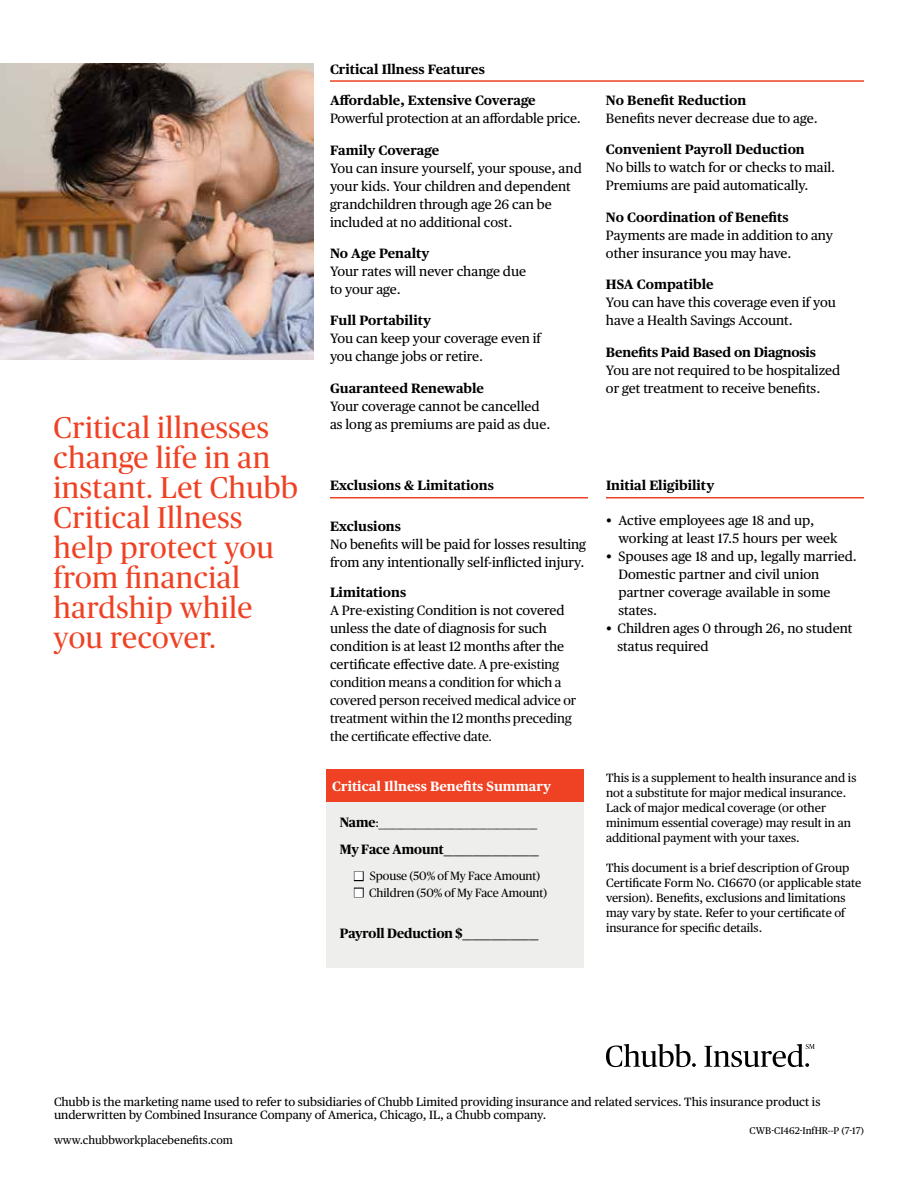
<style>
.page{position:relative;width:918px;height:1188px;background:#fff}
.page>*{position:absolute;margin:0;border:0;box-sizing:border-box;transform-origin:0 0}
.t1{font:30px/30px "Chubb Publico";letter-spacing:.015em;color:#ef4123}
.t2{font:13.5px/18px "Chubb Publico Text";color:#000}
.t3{font:700 13.5px "Chubb Publico Text";color:#000}
.t4{font:13.5px/18px "Chubb Publico";color:#000}
.t5{font:700 13.5px/27.2px "Chubb Publico";color:#000}
.t6{font:700 13.5px "Chubb Publico Text";color:#fff}
.t7{font:12px/15px "Chubb Publico Text";color:#000}
.t8{font:12px "Chubb Publico";color:#000}
.t9{font:11.25px "Chubb Publico Text";color:#000}
.t10{font:9.75px "Chubb Publico Text";color:#000}
.s1{font-family:"Chubb Publico"}
.s2{font-weight:400}
.s3{font-family:"Chubb Publico Text";color:#fff}
</style>
<div class="page">
<hr style="left:917px;top:288px;width:1px;height:792px;background:#ef4123">
<svg style="left:606px;top:1044px;width:90px;height:23px"></svg>
<svg style="left:704px;top:1044px;width:111px;height:23px"></svg>
<hr style="left:330px;top:80px;width:534px;height:2px;background:#ef4123">
<div style="left:326px;top:769px;width:258px;height:198px;background:#eeeeed"></div>
<div style="left:326px;top:769px;width:258px;height:33px;background:#ef4123"></div>
<div style="left:354px;top:871px;width:10px;height:10px;border:2px solid #000"></div>
<div style="left:354px;top:888px;width:10px;height:9px;border:2px solid #000"></div>
<hr style="left:330px;top:497px;width:258px;height:1px;background:#ef4123">
<hr style="left:606px;top:497px;width:258px;height:1px;background:#ef4123">
<img style="left:0;top:63px;width:313px;height:297px">
<h1 class="t1" style="left:54px;top:411px;width:246px">Critical illnesses change life in an instant. Let Chubb<br>Critical Illness help protect you from financial hardship while you recover.</h1>
<p class="t3" style="left:330px;top:58px;width:157px">Critical Illness Features</p>
<p class="t3" style="left:330px;top:90px;width:207px">Affordable, Extensive Coverage</p>
<p class="t2" style="left:330px;top:109px;width:252px">Powerful protection at an affordable price.</p>
<p class="t3" style="left:330px;top:139px;width:111px">Family Coverage</p>
<p class="t2" style="left:330px;top:158px;width:253px">You can insure yourself, your spouse, and your kids. Your children and dependent grandchildren through age 26 can be included at no additional cost.</p>
<p class="t3" style="left:330px;top:243px;width:101px">No Age Penalty</p>
<p class="t2" style="left:330px;top:261px;width:198px">Your rates will never change due to your age.</p>
<p class="t3" style="left:330px;top:310px;width:103px">Full Portability</p>
<p class="t2" style="left:330px;top:329px;width:212px">You can keep your coverage even if you change jobs or retire.</p>
<p class="t3" style="left:330px;top:378px;width:156px">Guaranteed Renewable</p>
<p class="t2" style="left:330px;top:396px;width:222px">Your coverage cannot be cancelled as long as premiums are paid as due.</p>
<p class="t3" style="left:330px;top:475px;width:165px">Exclusions &amp; Limitations</p>
<p class="t3" style="left:330px;top:516px;width:73px">Exclusions</p>
<p class="t2" style="left:330px;top:535px;width:258px">No benefits will be paid for losses resulting from any intentionally self-inflicted injury.</p>
<p class="t3" style="left:330px;top:582px;width:78px">Limitations</p>
<p class="t2" style="left:330px;top:600px;width:236px">A Pre-existing Condition is not covered unless the date of diagnosis for such condition is at least 12 months after the certificate effective dat<span class="s1">e. A pre-existing</span></p>
<p class="t4" style="left:330px;top:672px;width:248px">condition means a condition for which a covered person received medical advice or treatment within the 12 months preceding the certificate effective date.</p>
<p class="t6" style="left:332px;top:775px;width:220px">Critical Illness Benefits Summary</p>
<p class="t5" style="left:340px;top:808px;width:201px">Name<span class="s2">:___________________________________<br></span>My Face Amount____________________</p>
<p class="t8" style="left:353px;top:868px;width:188px"><span class="s3">■</span> Spouse (50% of My Face Amount)</p>
<p class="t8" style="left:353px;top:884px;width:196px"><span class="s3">■</span> Children (50% of My Face Amount)</p>
<p class="t5" style="left:340px;top:919px;width:200px">Payroll Deduction $________________</p>
<p class="t3" style="left:606px;top:90px;width:142px">No Benefit Reduction</p>
<p class="t2" style="left:606px;top:108px;width:213px">Benefits never decrease due to age.</p>
<p class="t3" style="left:606px;top:139px;width:200px">Convenient Payroll Deduction</p>
<p class="t2" style="left:606px;top:158px;width:231px">No bills to watch for or checks to mail.<br>Premiums are paid automatically.</p>
<p class="t3" style="left:606px;top:207px;width:184px">No Coordination of Benefits</p>
<p class="t2" style="left:606px;top:225px;width:229px">Payments are made in addition to any other insurance you may have.</p>
<p class="t3" style="left:606px;top:274px;width:109px">HSA Compatible</p>
<p class="t2" style="left:606px;top:293px;width:231px">You can have this coverage even if you have a Health Savings Account.</p>
<p class="t3" style="left:606px;top:342px;width:211px">Benefits Paid Based on Diagnosis</p>
<p class="t2" style="left:606px;top:360px;width:236px">You are not required to be hospitalized or get treatment to receive benefits.</p>
<p class="t3" style="left:606px;top:475px;width:110px">Initial Eligibility</p>
<p class="t2" style="left:619px;top:510px;width:220px;text-indent:-13px">• Active employees age 18 and up, working at least 17.5 hours per week</p>
<p class="t2" style="left:619px;top:546px;width:240px;text-indent:-13px">• Spouses age 18 and up, legally married.<br>Domestic partner and civil union partner coverage available in some states.</p>
<p class="t2" style="left:618px;top:618px;width:236px;text-indent:-12px">• Children ages 0 through 26, no student status required</p>
<p class="t7" style="left:606px;top:769px;width:252px">This is a supplement to health insurance and is not a substitute for major medical insurance.<br>Lack of major medical coverage (or other minimum essential coverage) may result in an additional payment with your taxes.</p>
<p class="t7" style="left:606px;top:859px;width:257px">This document is a brief description of Group Certificate Form No. C16670 (or applicable state version). Benefits, exclusions and limitations may vary by state. Refer to your certificate of insurance for specific details.</p>
<p class="t7" style="left:54px;top:1095px;width:768px;line-height:12.8px">Chubb is the marketing name used to refer to subsidiaries of Chubb Limited providing insurance and related services. This insurance product is underwritten by Combined Insurance Company of America, Chicago, IL, a Chubb company.</p>
<p class="t9" style="left:54px;top:1132px;width:180px">www.chubbworkplacebenefits.com</p>
<p class="t10" style="left:750px;top:1123px;width:116px">CWB-CI462-InfHR--P (7-17)</p>
</div>
